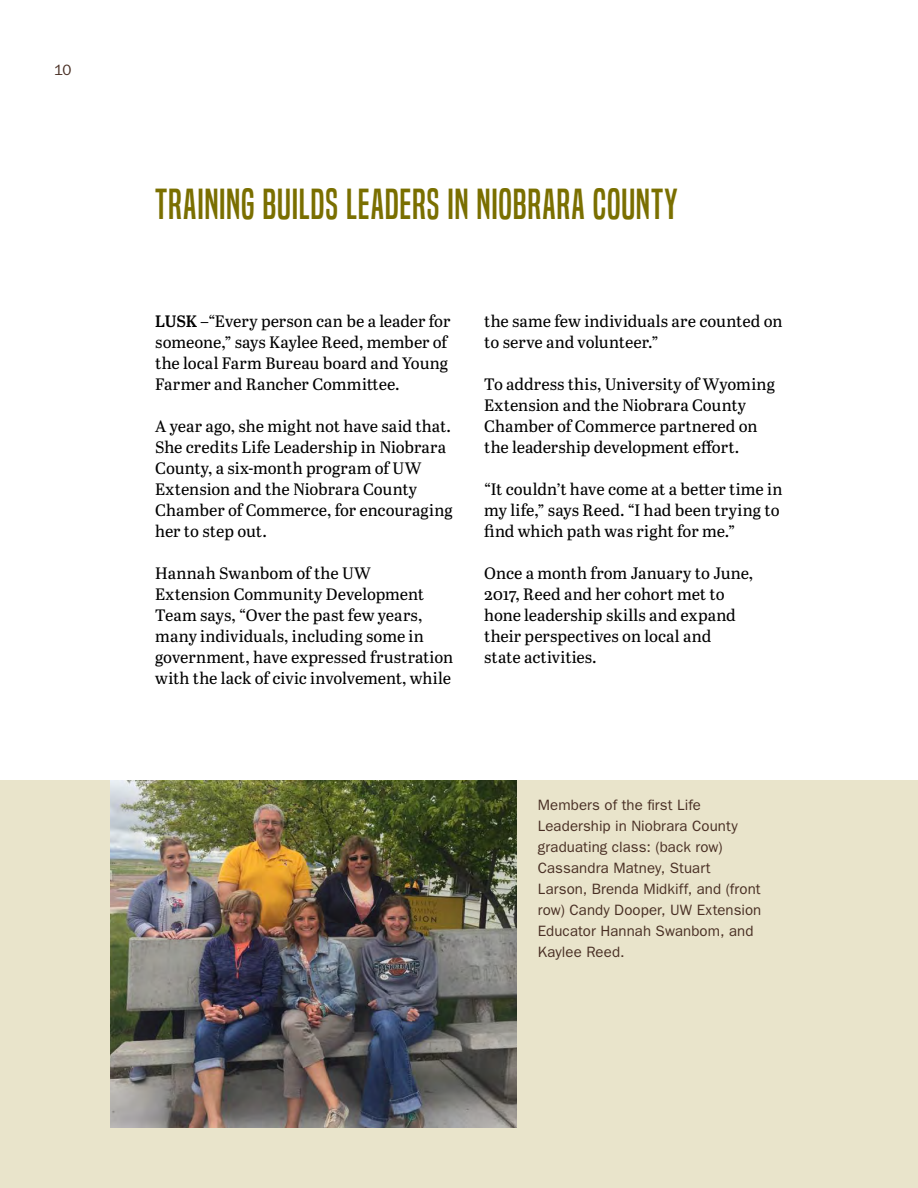
<style>
.page{position:relative;width:918px;height:1188px;background:#fff}
.page>*{position:absolute;margin:0;border:0;box-sizing:border-box;transform-origin:0 0}
.t1{font:40.5px "Built Titling Rg";letter-spacing:.02em;color:#7a6f00}
.t2{font:16.5px/21px "Abril Text";color:#000}
.t3{font:15px/21px "ITC Franklin Gothic Std";letter-spacing:.005em;color:#492f24}
.s1{font-weight:600}
</style>
<div class="page">
<div style="left:0;top:781px;width:917px;height:407px;background:#e9e4cb"></div>
<img style="left:110px;top:781px;width:407px;height:347px">
<p class="t3" style="left:54px;top:60px;width:19px">10</p>
<h1 class="t1" style="left:155px;top:180px;width:524px">TRAINING BUILDS LEADERS IN NIOBRARA COUNTY</h1>
<p class="t2" style="left:155px;top:310px;width:297px"><span class="s1">LUSK</span> –“Every person can be a leader for someone,” says Kaylee Reed, member of the local Farm Bureau board and Young Farmer and Rancher Committee.</p>
<p class="t2" style="left:155px;top:415px;width:299px">A year ago, she might not have said that.<br>She credits Life Leadership in Niobrara County, a six-month program of UW Extension and the Niobrara County Chamber of Commerce, for encouraging her to step out.</p>
<p class="t2" style="left:155px;top:562px;width:299px">Hannah Swanbom of the UW<br>Extension Community Development Team says, “Over the past few years, many individuals, including some in government, have expressed frustration with the lack of civic involvement, while</p>
<p class="t2" style="left:484px;top:310px;width:300px">the same few individuals are counted on to serve and volunteer.”</p>
<p class="t2" style="left:484px;top:373px;width:292px">To address this, University of Wyoming Extension and the Niobrara County Chamber of Commerce partnered on the leadership development effort.</p>
<p class="t2" style="left:484px;top:478px;width:300px">“It couldn’t have come at a better time in my life,” says Reed. “I had been trying to find which path was right for me.”</p>
<p class="t2" style="left:484px;top:562px;width:271px">Once a month from January to June,<br>2017, Reed and her cohort met to hone leadership skills and expand their perspectives on local and<br>state activities.</p>
<p class="t3" style="left:538px;top:795px;width:225px">Members of the first Life<br>Leadership in Niobrara County graduating class: (back row)<br>Cassandra Matney, Stuart<br>Larson, Brenda Midkiff, and (front row) Candy Dooper, UW Extension<br>Educator Hannah Swanbom, and<br>Kaylee Reed.</p>
</div>
